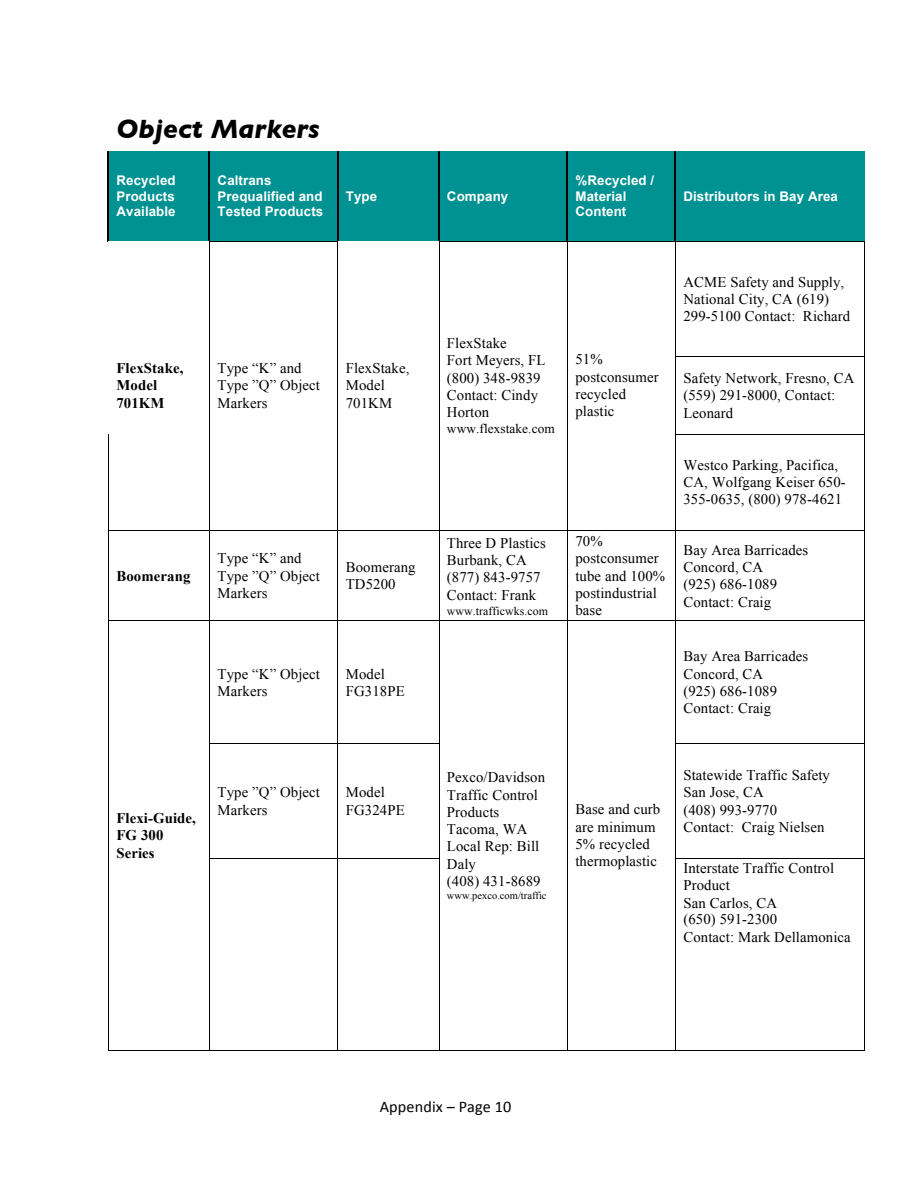
<style>
.page{position:relative;width:918px;height:1188px;background:#fff}
.page>*{position:absolute;margin:0;border:0;box-sizing:border-box;transform-origin:0 0}
.t1{font:italic 700 27px "Gill Sans";color:#000}
.t2{font:16.2px "Calibri";letter-spacing:.01em;color:#000}
.t3{font:14.7px/17.2px "Times New Roman";letter-spacing:.01em;color:#000}
.t4{font:700 14.7px/17.2px "Times New Roman";letter-spacing:.01em;color:#000}
.t5{font:700 13.35px/15.5px "Arial";letter-spacing:.01em;color:#fff}
.t6{font:13.35px "Times New Roman";letter-spacing:.005em;color:#000}
.t7{font:11.85px "Times New Roman";letter-spacing:.005em;color:#000}
.t8{font:10.5px "Times New Roman";color:#000}
</style>
<div class="page">
<div style="left:109px;top:151px;width:100px;height:90px;background:#009192"></div>
<div style="left:210px;top:151px;width:127px;height:90px;background:#009192"></div>
<div style="left:339px;top:151px;width:99px;height:90px;background:#009192"></div>
<div style="left:440px;top:151px;width:126px;height:90px;background:#009192"></div>
<div style="left:568px;top:151px;width:106px;height:90px;background:#009192"></div>
<div style="left:676px;top:151px;width:188px;height:90px;background:#009192"></div>
<hr style="left:107px;top:151px;width:2px;height:90px;background:#000">
<hr style="left:209px;top:151px;width:1px;height:90px;background:#000">
<hr style="left:337px;top:151px;width:2px;height:90px;background:#000">
<hr style="left:438px;top:151px;width:2px;height:90px;background:#000">
<hr style="left:566px;top:151px;width:2px;height:90px;background:#000">
<hr style="left:674px;top:151px;width:2px;height:90px;background:#000">
<hr style="left:110px;top:241px;width:99px;height:1px;background:#000">
<hr style="left:211px;top:241px;width:126px;height:1px;background:#000">
<hr style="left:339px;top:241px;width:99px;height:1px;background:#000">
<hr style="left:440px;top:241px;width:126px;height:1px;background:#000">
<hr style="left:569px;top:241px;width:105px;height:1px;background:#000">
<hr style="left:677px;top:241px;width:187px;height:1px;background:#000">
<hr style="left:108px;top:242px;width:1px;height:114px;background:#000">
<hr style="left:209px;top:242px;width:1px;height:114px;background:#000">
<hr style="left:439px;top:242px;width:1px;height:114px;background:#000">
<hr style="left:567px;top:242px;width:1px;height:114px;background:#000">
<hr style="left:675px;top:242px;width:1px;height:114px;background:#000">
<hr style="left:864px;top:242px;width:1px;height:114px;background:#000">
<hr style="left:676px;top:356px;width:188px;height:1px;background:#000">
<hr style="left:108px;top:357px;width:1px;height:77px;background:#000">
<hr style="left:209px;top:357px;width:1px;height:77px;background:#000">
<hr style="left:439px;top:357px;width:1px;height:77px;background:#000">
<hr style="left:567px;top:357px;width:1px;height:77px;background:#000">
<hr style="left:675px;top:357px;width:1px;height:77px;background:#000">
<hr style="left:864px;top:357px;width:1px;height:77px;background:#000">
<hr style="left:676px;top:434px;width:188px;height:1px;background:#000">
<hr style="left:108px;top:435px;width:1px;height:95px;background:#000">
<hr style="left:209px;top:435px;width:1px;height:95px;background:#000">
<hr style="left:338px;top:435px;width:1px;height:95px;background:#000">
<hr style="left:439px;top:435px;width:1px;height:95px;background:#000">
<hr style="left:567px;top:435px;width:1px;height:95px;background:#000">
<hr style="left:675px;top:435px;width:1px;height:95px;background:#000">
<hr style="left:864px;top:435px;width:1px;height:95px;background:#000">
<hr style="left:109px;top:530px;width:100px;height:1px;background:#000">
<hr style="left:210px;top:530px;width:128px;height:1px;background:#000">
<hr style="left:338px;top:530px;width:101px;height:1px;background:#000">
<hr style="left:439px;top:530px;width:128px;height:1px;background:#000">
<hr style="left:568px;top:530px;width:107px;height:1px;background:#000">
<hr style="left:676px;top:530px;width:188px;height:1px;background:#000">
<hr style="left:108px;top:531px;width:1px;height:90px;background:#000">
<hr style="left:209px;top:531px;width:1px;height:90px;background:#000">
<hr style="left:338px;top:531px;width:1px;height:90px;background:#000">
<hr style="left:439px;top:531px;width:1px;height:90px;background:#000">
<hr style="left:567px;top:531px;width:1px;height:90px;background:#000">
<hr style="left:675px;top:531px;width:1px;height:90px;background:#000">
<hr style="left:864px;top:531px;width:1px;height:90px;background:#000">
<hr style="left:109px;top:621px;width:100px;height:1px;background:#000">
<hr style="left:210px;top:621px;width:128px;height:1px;background:#000">
<hr style="left:338px;top:621px;width:101px;height:1px;background:#000">
<hr style="left:439px;top:621px;width:128px;height:1px;background:#000">
<hr style="left:568px;top:621px;width:107px;height:1px;background:#000">
<hr style="left:676px;top:621px;width:188px;height:1px;background:#000">
<hr style="left:108px;top:621px;width:1px;height:122px;background:#000">
<hr style="left:209px;top:621px;width:1px;height:122px;background:#000">
<hr style="left:338px;top:621px;width:1px;height:122px;background:#000">
<hr style="left:439px;top:621px;width:1px;height:122px;background:#000">
<hr style="left:567px;top:621px;width:1px;height:122px;background:#000">
<hr style="left:675px;top:621px;width:1px;height:122px;background:#000">
<hr style="left:864px;top:621px;width:1px;height:122px;background:#000">
<hr style="left:210px;top:743px;width:128px;height:1px;background:#000">
<hr style="left:338px;top:743px;width:101px;height:1px;background:#000">
<hr style="left:676px;top:743px;width:188px;height:1px;background:#000">
<hr style="left:108px;top:744px;width:1px;height:115px;background:#000">
<hr style="left:209px;top:744px;width:1px;height:115px;background:#000">
<hr style="left:338px;top:744px;width:1px;height:115px;background:#000">
<hr style="left:439px;top:744px;width:1px;height:115px;background:#000">
<hr style="left:567px;top:744px;width:1px;height:115px;background:#000">
<hr style="left:675px;top:744px;width:1px;height:115px;background:#000">
<hr style="left:864px;top:744px;width:1px;height:115px;background:#000">
<hr style="left:210px;top:859px;width:128px;height:1px;background:#000">
<hr style="left:338px;top:859px;width:101px;height:1px;background:#000">
<hr style="left:676px;top:859px;width:188px;height:1px;background:#000">
<hr style="left:108px;top:859px;width:1px;height:191px;background:#000">
<hr style="left:109px;top:1050px;width:100px;height:1px;background:#000">
<hr style="left:209px;top:859px;width:1px;height:191px;background:#000">
<hr style="left:210px;top:1050px;width:128px;height:1px;background:#000">
<hr style="left:338px;top:859px;width:1px;height:191px;background:#000">
<hr style="left:338px;top:1050px;width:101px;height:1px;background:#000">
<hr style="left:439px;top:859px;width:1px;height:191px;background:#000">
<hr style="left:439px;top:1050px;width:128px;height:1px;background:#000">
<hr style="left:567px;top:859px;width:1px;height:191px;background:#000">
<hr style="left:568px;top:1050px;width:107px;height:1px;background:#000">
<hr style="left:675px;top:859px;width:1px;height:191px;background:#000">
<hr style="left:676px;top:1050px;width:188px;height:1px;background:#000">
<hr style="left:864px;top:859px;width:1px;height:191px;background:#000">
<h1 class="t1" style="left:116px;top:113px;width:205px">Object Markers</h1>
<p class="t5" style="left:116px;top:173px;width:61px;text-align:justify">Recycled Products Available</p>
<p class="t5" style="left:218px;top:173px;width:107px">Caltrans<br>Prequalified and<br>Tested Products</p>
<p class="t5" style="left:346px;top:188px;width:33px">Type</p>
<p class="t5" style="left:447px;top:188px;width:63px">Company</p>
<p class="t5" style="left:575px;top:173px;width:80px">%Recycled /<br>Material<br>Content</p>
<p class="t5" style="left:683px;top:188px;width:156px">Distributors in Bay Area</p>
<p class="t4" style="left:116px;top:359px;width:68px">FlexStake,<br>Model<br>701KM</p>
<p class="t3" style="left:218px;top:359px;width:104px">Type “K” and<br>Type ”Q” Object<br>Markers</p>
<p class="t3" style="left:346px;top:359px;width:65px">FlexStake,<br>Model<br>701KM</p>
<p class="t4" style="left:116px;top:567px;width:76px">Boomerang</p>
<p class="t3" style="left:218px;top:550px;width:104px">Type “K” and<br>Type ”Q” Object<br>Markers</p>
<p class="t3" style="left:346px;top:558px;width:71px">Boomerang<br>TD5200</p>
<p class="t3" style="left:218px;top:665px;width:104px">Type “K” Object<br>Markers</p>
<p class="t3" style="left:346px;top:665px;width:61px">Model<br>FG318PE</p>
<p class="t4" style="left:116px;top:809px;width:81px">Flexi-Guide,<br>FG 300<br>Series</p>
<p class="t3" style="left:218px;top:784px;width:104px">Type ”Q” Object<br>Markers</p>
<p class="t3" style="left:346px;top:784px;width:61px">Model<br>FG324PE</p>
<p class="t3" style="left:447px;top:335px;width:100px">FlexStake<br>Fort Meyers, FL (800) 348-9839<br>Contact: Cindy<br>Horton</p>
<p class="t6" style="left:447px;top:422px;width:109px">www.flexstake.com</p>
<p class="t3" style="left:447px;top:534px;width:101px">Three D Plastics<br>Burbank, CA (877) 843-9757<br>Contact: Frank</p>
<p class="t7" style="left:447px;top:604px;width:103px">www.trafficwks.com</p>
<p class="t3" style="left:575px;top:351px;width:85px">51% postconsumer recycled plastic</p>
<p class="t3" style="left:683px;top:273px;width:168px">ACME Safety and Supply,<br>National City, CA (619)<br>299-5100 Contact: Richard</p>
<p class="t3" style="left:683px;top:369px;width:173px">Safety Network, Fresno, CA (559) 291-8000, Contact:<br>Leonard</p>
<p class="t3" style="left:683px;top:457px;width:164px">Westco Parking, Pacifica,<br>CA, Wolfgang Keiser 650-<br>355-0635, (800) 978-4621</p>
<p class="t3" style="left:575px;top:533px;width:91px">70% postconsumer tube and 100% postindustrial base</p>
<p class="t3" style="left:683px;top:541px;width:126px">Bay Area Barricades<br>Concord, CA<br>(925) 686-1089<br>Contact: Craig</p>
<p class="t3" style="left:683px;top:648px;width:126px">Bay Area Barricades<br>Concord, CA<br>(925) 686-1089<br>Contact: Craig</p>
<p class="t3" style="left:447px;top:769px;width:100px">Pexco/Davidson<br>Traffic Control<br>Products<br>Tacoma, WA<br>Local Rep: Bill<br>Daly<br>(408) 431-8689</p>
<p class="t8" style="left:447px;top:890px;width:101px">www.pexco.com/traffic</p>
<p class="t3" style="left:575px;top:801px;width:86px">Base and curb are minimum<br>5% recycled thermoplastic</p>
<p class="t3" style="left:683px;top:767px;width:148px">Statewide Traffic Safety<br>San Jose, CA<br>(408) 993-9770<br>Contact: Craig Nielsen</p>
<p class="t3" style="left:683px;top:859px;width:169px">Interstate Traffic Control<br>Product<br>San Carlos, CA<br>(650) 591-2300<br>Contact: Mark Dellamonica</p>
<p class="t2" style="left:380px;top:1096px;width:133px">Appendix – Page 10</p>
</div>
